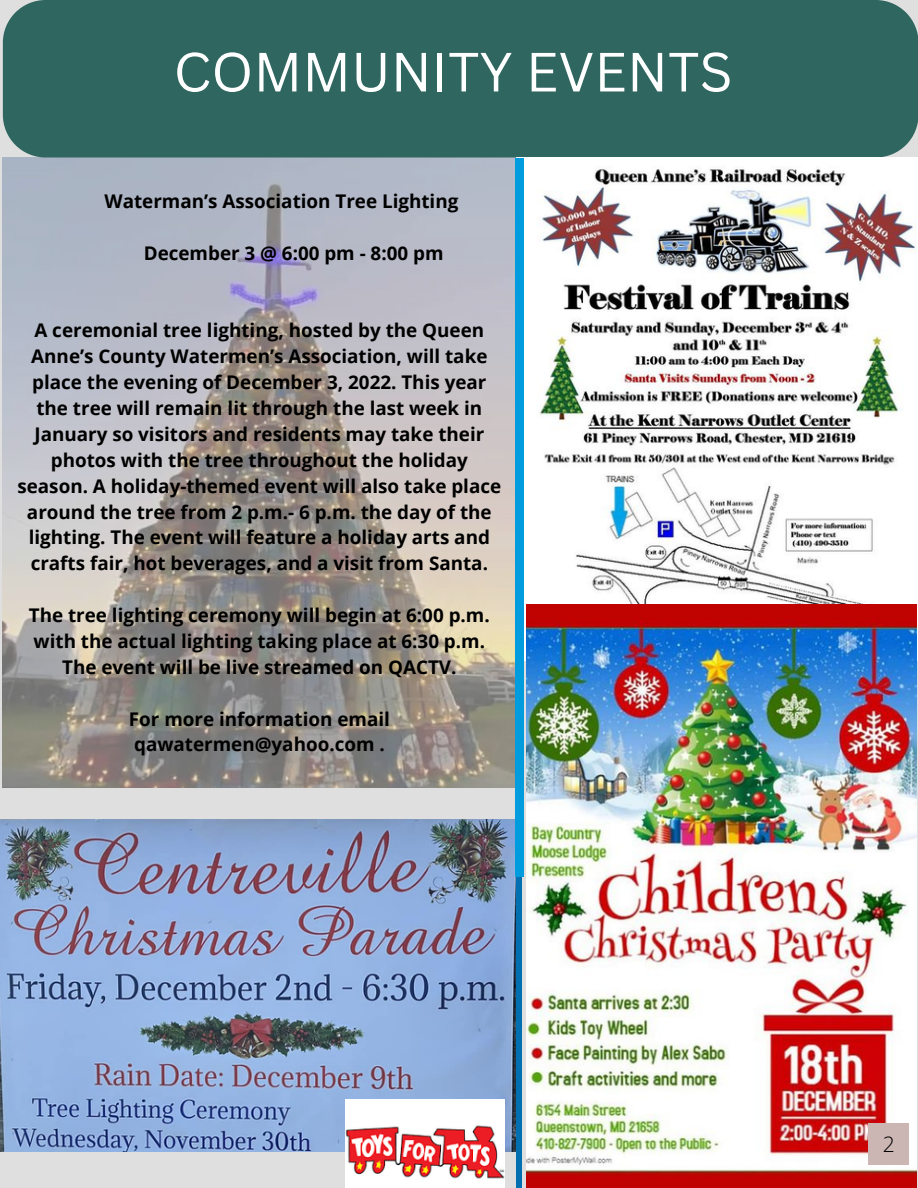
<style>
.page{position:relative;width:918px;height:1188px;background:#dfdfdf}
.page>*{position:absolute;margin:0;border:0;box-sizing:border-box;transform-origin:0 0}
.t1{font:54px "Canva Sans";color:#fff}
.t2{font:300 21.15px "Open Sans";color:#000}
.t3{font:700 18.9px/25.8px "Open Sans";color:#000;text-align:center}
</style>
<div class="page">
<img style="left:3px;top:158px;width:512px;height:630px">
<div style="left:516px;top:725px;width:6px;height:463px;background:#026fb1"></div>
<div style="left:3px;top:0;width:915px;height:158px;background:#2f6660"></div>
<img style="left:524px;top:158px;width:394px;height:503px">
<img style="left:0;top:820px;width:515px;height:332px">
<img style="left:346px;top:1099px;width:159px;height:89px">
<div style="left:515px;top:158px;width:9px;height:718px;background:#009cdd"></div>
<img style="left:526px;top:604px;width:391px;height:584px">
<div style="left:869px;top:1123px;width:40px;height:41px;background:#ccb6b4"></div>
<h1 class="t1" style="left:173px;top:34px;width:561px">COMMUNITY EVENTS</h1>
<p class="t3" style="left:104px;top:188px;width:355px">Waterman’s Association Tree Lighting</p>
<p class="t3" style="left:144px;top:240px;width:301px">December 3 @ 6:00 pm - 8:00 pm</p>
<p class="t3" style="left:17px;top:317px;width:485px">A ceremonial tree lighting, hosted by the Queen Anne’s County Watermen’s Association, will take place the evening of December 3, 2022. This year the tree will remain lit through the last week in January so visitors and residents may take their photos with the tree throughout the holiday season. A holiday-themed event will also take place around the tree from 2 p.m.- 6 p.m. the day of the lighting. The event will feature a holiday arts and crafts fair, hot beverages, and a visit from Santa.</p>
<p class="t3" style="left:29px;top:602px;width:462px">The tree lighting ceremony will begin at 6:00 p.m. with the actual lighting taking place at 6:30 p.m.<br>The event will be live streamed on QACTV.</p>
<p class="t3" style="left:129px;top:705px;width:262px;text-align:left">For more information email qawatermen@yahoo.com .</p>
<p class="t2" style="left:883px;top:1129px;width:14px">2</p>
<p class="t2" style="left:883px;top:1140px;width:14px">3</p>
</div>
